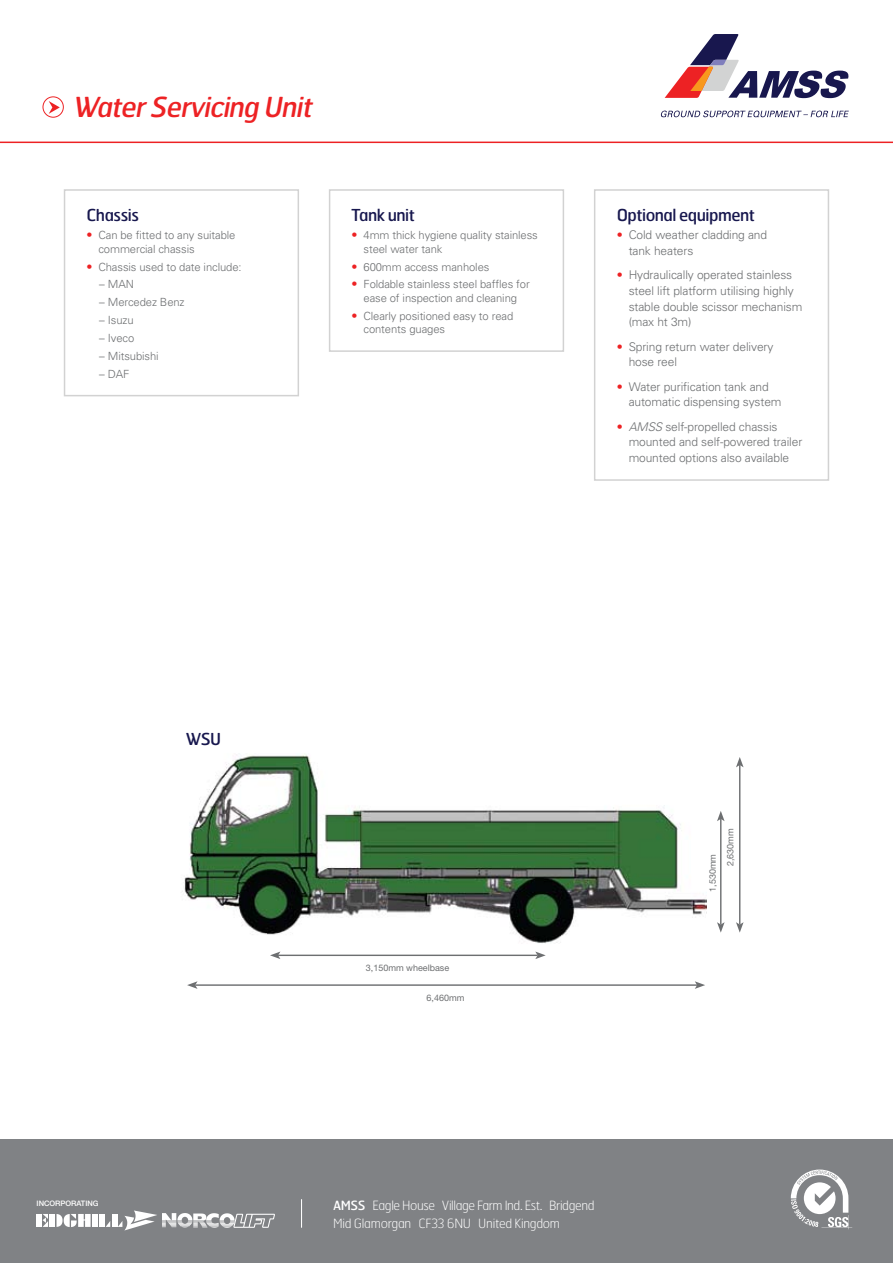
<style>
.page{position:relative;width:893px;height:1263px;background:#fff}
.page>*{position:absolute;margin:0;border:0;box-sizing:border-box;transform-origin:0 0}
.t1{font:italic 27.6px "Hermes";color:#ed2224}
.t2{font:16.5px "Hermes";letter-spacing:-.03em;color:#17174e}
.t3{font:100 12.75px/18px "Hermes";letter-spacing:-.03em;color:#fff}
.t4{font:300 12px/15.8px "Univers";letter-spacing:-.01em;color:#6d6f71}
.t5{font:300 11.25px/13.5px "Univers";letter-spacing:-.01em;color:#6d6f71}
.t6{font:9px "Helvetica Neue";color:#6d6f71}
.t7{font:500 7.5px "Helvetica Neue";color:#fff}
.s1{font-size:12px;color:#ed2224}
.s2{color:#ed2224}
.s3{font-style:italic}
.s4{font-weight:400}
</style>
<div class="page">
<div style="left:0;top:1140px;width:893px;height:123px;background:#808285"></div>
<svg style="left:301px;top:1199px;width:1px;height:29px"></svg>
<svg style="left:36px;top:1210px;width:239px;height:21px"></svg>
<svg style="left:49px;top:101px;width:11px;height:13px"></svg>
<div style="left:43px;top:96px;width:21px;height:22px;border:1px solid #ed2224;border-radius:50%"></div>
<hr style="left:0;top:142px;width:893px;height:1px;background:#ed2224">
<svg style="left:665px;top:34px;width:183px;height:64px"></svg>
<svg style="left:661px;top:111px;width:188px;height:6px"></svg>
<svg style="left:791px;top:1169px;width:61px;height:60px"></svg>
<img style="left:182px;top:754px;width:524px;height:205px">
<hr style="left:739px;top:765px;width:1px;height:159px;background:#6d6f71">
<svg style="left:736px;top:757px;width:8px;height:10px"></svg>
<svg style="left:736px;top:922px;width:8px;height:11px"></svg>
<hr style="left:720px;top:819px;width:1px;height:105px;background:#6d6f71">
<svg style="left:717px;top:811px;width:8px;height:10px"></svg>
<svg style="left:717px;top:922px;width:8px;height:11px"></svg>
<hr style="left:278px;top:954px;width:260px;height:2px;background:#6d6f71">
<svg style="left:270px;top:951px;width:10px;height:8px"></svg>
<svg style="left:535px;top:951px;width:11px;height:8px"></svg>
<hr style="left:195px;top:984px;width:502px;height:2px;background:#6d6f71">
<svg style="left:187px;top:981px;width:11px;height:8px"></svg>
<svg style="left:695px;top:981px;width:10px;height:8px"></svg>
<div style="left:594px;top:189px;width:235px;height:292px;border:2px solid #d2d2d2"></div>
<div style="left:64px;top:189px;width:235px;height:207px;border:2px solid #d2d2d2"></div>
<div style="left:329px;top:189px;width:235px;height:163px;border:2px solid #d2d2d2"></div>
<h1 class="t1" style="left:72px;top:90px;width:247px">WaterServicing Unit</h1>
<h2 class="t2" style="left:87px;top:205px;width:54px">Chassis</h2>
<p class="t5" style="left:98px;top:228px;width:139px;text-indent:-12px"><span class="s1">•</span> Can be fitted to any suitable commercial chassis</p>
<p class="t5" style="left:87px;top:260px;width:157px"><span class="s1">•</span> Chassis used to date include:</p>
<p class="t5" style="left:99px;top:278px;width:36px">– MAN</p>
<p class="t5" style="left:99px;top:296px;width:87px">– Mercedez Benz</p>
<p class="t5" style="left:99px;top:313px;width:36px">– Isuzu</p>
<p class="t5" style="left:99px;top:331px;width:36px">– Iveco</p>
<p class="t5" style="left:99px;top:349px;width:61px">– Mitsubishi</p>
<p class="t5" style="left:99px;top:367px;width:32px">– DAF</p>
<h2 class="t2" style="left:352px;top:205px;width:65px">Tank unit</h2>
<p class="t5" style="left:363px;top:228px;width:176px;text-indent:-12px"><span class="s1">•</span> 4mm thick hygiene quality stainless steel water tank</p>
<p class="t5" style="left:352px;top:260px;width:139px"><span class="s1">•</span> 600mm access manholes</p>
<p class="t5" style="left:352px;top:278px;width:180px;text-align:center"><span class="s1">•</span> Foldable stainless steel baffles for ease of inspection and cleaning</p>
<p class="t5" style="left:363px;top:309px;width:151px;text-indent:-12px"><span class="s1">•</span> Clearly positioned easy to read contents guages</p>
<h2 class="t2" style="left:617px;top:205px;width:140px">Optional equipment</h2>
<p class="t4" style="left:629px;top:227px;width:140px;text-indent:-12px"><span class="s2">•</span> Cold weather cladding and tank heaters</p>
<p class="t4" style="left:629px;top:267px;width:175px;text-indent:-12px"><span class="s2">•</span> Hydraulically operated stainless steel lift platform utilising highly stable double scissor mechanism (max ht 3m)</p>
<p class="t4" style="left:629px;top:339px;width:146px;text-indent:-12px"><span class="s2">•</span> Spring return water delivery hose reel</p>
<p class="t4" style="left:629px;top:379px;width:154px;text-indent:-12px"><span class="s2">•</span> Water purification tank and automatic dispensing system</p>
<p class="t4" style="left:629px;top:419px;width:175px;text-indent:-12px"><span class="s2">•</span> <span class="s3">AMSS</span> self-propelled chassis mounted and self-powered trailer mounted options also available</p>
<h2 class="t2" style="left:186px;top:728px;width:37px">WSU</h2>
<p class="t7" style="left:37px;top:1196px;width:64px">INCORPORATING</p>
<p class="t7" style="left:37px;top:1199px;width:64px">INCORPORATING</p>
<p class="t6" style="left:366px;top:962px;width:85px">3,150mm wheelbase</p>
<p class="t6" style="left:426px;top:992px;width:39px">6,460mm</p>
<p class="t3" style="left:333px;top:1196px;width:263px"><span class="s4">AMSS</span> Eagle House Village Farm Ind. Est. Bridgend<br>Mid Glamorgan CF33 6NU United Kingdom</p>
<p class="t6" style="left:707px;top:892px;width:39px;rotate:-90deg">1,530mm</p>
<p class="t6" style="left:725px;top:866px;width:39px;rotate:-90deg">2,630mm</p>
</div>
